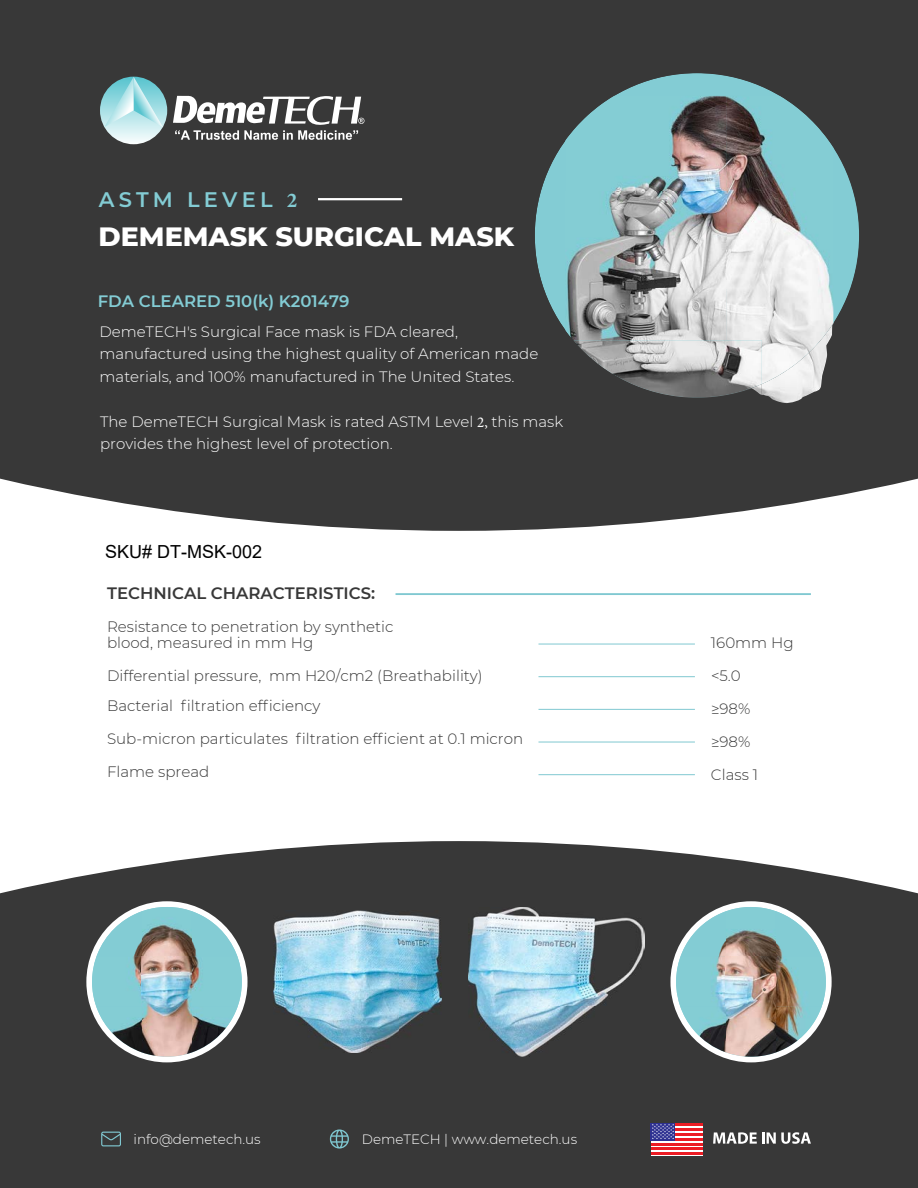
<style>
.page{position:relative;width:918px;height:1188px;background:#fff}
.page>*{position:absolute;margin:0;border:0;box-sizing:border-box;transform-origin:0 0}
.t1{font:800 27px "Montserrat";color:#fff}
.t2{font:600 21px "Montserrat";letter-spacing:.2em;color:#83ccd4}
.t3{font:18px "Arial";color:#000}
.t4{font:600 16.5px "Montserrat";color:#383838}
.t5{font:600 16.5px "Montserrat";color:#83ccd4}
.t6{font:300 15px/22.5px "Montserrat";color:#fff}
.t7{font:300 15px/33px "Montserrat";color:#383838}
.t8{font:300 13.5px "Montserrat";color:#fff}
.s1{font-family:"Minion Pro";font-weight:700}
.s2{font-family:"Minion Pro";font-weight:400}
.s3{font-style:inherit}
</style>
<div class="page">
<svg style="left:0;top:841px;width:918px;height:347px;background:#464646"></svg>
<div style="left:0;top:0;width:918px;height:531px;background:#383838"></div>
<svg style="left:713px;top:1132px;width:98px;height:12px"></svg>
<svg style="left:651px;top:1126px;width:52px;height:27px"></svg>
<div style="left:651px;top:1123px;width:24px;height:17px;background:#2e3191"></div>
<hr style="left:675px;top:1123px;width:28px;height:3px;background:#ec1c24">
<hr style="left:675px;top:1128px;width:28px;height:3px;background:#ec1c24">
<hr style="left:675px;top:1133px;width:28px;height:3px;background:#ec1c24">
<hr style="left:675px;top:1138px;width:28px;height:2px;background:#ec1c24">
<hr style="left:651px;top:1143px;width:52px;height:2px;background:#ec1c24">
<hr style="left:651px;top:1148px;width:52px;height:2px;background:#ec1c24">
<hr style="left:651px;top:1153px;width:52px;height:2px;background:#ec1c24">
<svg style="left:652px;top:1124px;width:22px;height:15px"></svg>
<svg style="left:100px;top:77px;width:67px;height:67px"></svg>
<svg style="left:104px;top:77px;width:59px;height:50px;background:#99ced3"></svg>
<svg style="left:173px;top:95px;width:191px;height:45px"></svg>
<hr style="left:538px;top:774px;width:157px;height:1px;background:#80c8d1">
<hr style="left:396px;top:593px;width:415px;height:2px;background:#80c8d1">
<hr style="left:538px;top:644px;width:157px;height:1px;background:#80c8d1">
<hr style="left:538px;top:676px;width:157px;height:1px;background:#80c8d1">
<hr style="left:538px;top:709px;width:157px;height:1px;background:#80c8d1">
<hr style="left:538px;top:742px;width:157px;height:1px;background:#80c8d1">
<svg style="left:535px;top:73px;width:324px;height:325px;background:#547174"></svg>
<img style="left:565px;top:340px;width:8px;height:30px">
<img style="left:780px;top:384px;width:53px;height:19px">
<img style="left:619px;top:384px;width:161px;height:18px">
<img style="left:565px;top:96px;width:161px;height:244px">
<img style="left:726px;top:96px;width:107px;height:288px">
<img style="left:573px;top:340px;width:189px;height:58px">
<hr style="left:318px;top:198px;width:84px;height:2px;background:#fff">
<svg style="left:330px;top:1129px;width:19px;height:20px"></svg>
<svg style="left:101px;top:1132px;width:20px;height:14px"></svg>
<div style="left:86px;top:901px;width:162px;height:161px;background:#fff;border-radius:50%"></div>
<div style="left:92px;top:907px;width:150px;height:150px;background:#83ccd4;border-radius:50%"></div>
<img style="left:96px;top:911px;width:46px;height:46px">
<img style="left:142px;top:907px;width:50px;height:150px">
<img style="left:192px;top:911px;width:46px;height:46px">
<img style="left:192px;top:957px;width:50px;height:50px">
<img style="left:96px;top:1007px;width:46px;height:45px">
<img style="left:192px;top:1007px;width:46px;height:45px">
<div style="left:670px;top:901px;width:162px;height:161px;background:#fff;border-radius:50%"></div>
<svg style="left:676px;top:907px;width:150px;height:150px;background:#8bb7b9"></svg>
<img style="left:760px;top:1050px;width:17px;height:6px">
<img style="left:680px;top:911px;width:46px;height:46px">
<img style="left:726px;top:907px;width:50px;height:100px">
<img style="left:776px;top:911px;width:46px;height:46px">
<img style="left:677px;top:958px;width:3px;height:16px">
<img style="left:776px;top:957px;width:50px;height:50px">
<img style="left:680px;top:1007px;width:46px;height:45px">
<img style="left:726px;top:1007px;width:34px;height:50px">
<img style="left:776px;top:1007px;width:46px;height:45px">
<img style="left:274px;top:911px;width:168px;height:142px">
<img style="left:468px;top:907px;width:176px;height:149px">
<h2 class="t2" style="left:99px;top:185px;width:200px">ASTM LEVEL <span class="s1">2</span></h2>
<h1 class="t1" style="left:98px;top:216px;width:417px">DEMEMASK SURGICAL MASK</h1>
<p class="t5" style="left:98px;top:290px;width:253px">FDA CLEARED 510(k) K201479</p>
<p class="t6" style="left:99px;top:320px;width:440px">DemeTECH's Surgical Face mask is FDA cleared, manufactured using the highest quality of American made materials, and 100% manufactured in The United States.</p>
<p class="t6" style="left:100px;top:409px;width:465px">The DemeTECH Surgical Mask is rated ASTM Level <span class="s2">2,</span> this mask provides the highest level of protection.</p>
<p class="t3" style="left:105px;top:539px;width:159px">SKU# DT-MSK-00<span class="s3">2</span></p>
<p class="t4" style="left:107px;top:581px;width:270px">TECHNICAL CHARACTERISTICS:</p>
<p class="t7" style="left:107px;top:618px;width:288px;line-height:16.5px">Resistance to penetration by synthetic blood, measured in mm Hg</p>
<p class="t7" style="left:107px;top:661px;width:377px;line-height:29.7px">Differential pressure, mm H20/cm2 (Breathability)<br>Bacterial filtration efficiency</p>
<p class="t7" style="left:107px;top:722px;width:418px">Sub-micron particulates filtration efficient at 0.1 micron</p>
<p class="t7" style="left:107px;top:755px;width:104px">Flame spread</p>
<p class="t7" style="left:711px;top:626px;width:84px">160mm Hg &lt;5.0</p>
<p class="t7" style="left:711px;top:692px;width:41px">≥98% ≥98%</p>
<p class="t7" style="left:711px;top:758px;width:49px">Class 1</p>
<p class="t8" style="left:134px;top:1130px;width:129px">info@demetech.us</p>
<p class="t8" style="left:362px;top:1130px;width:217px">DemeTECH | www.demetech.us</p>
</div>
